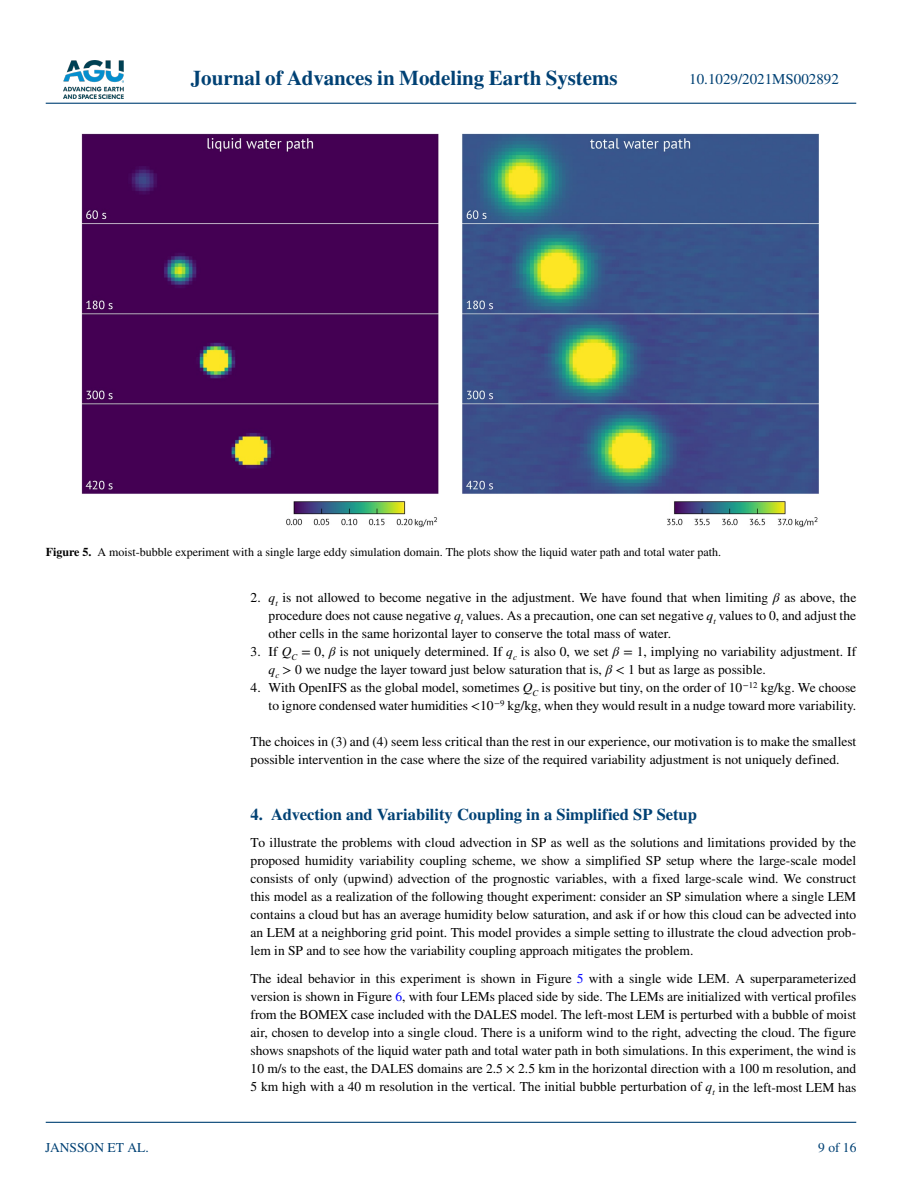
<style>
.page{position:relative;width:902px;height:1183px;background:#fff}
.page>*{position:absolute;margin:0;border:0;box-sizing:border-box;transform-origin:0 0}
.t1{font:700 21px "STIX";color:#004174}
.t2{font:700 16.5px "STIX";color:#004174}
.t3{font:15px "STIX";color:#004174}
.t4{font:13.5px/18px "STIX";color:#000;text-align:justify}
.t5{font:13.5px "STIX";color:#004174}
.t6{font:12px "STIX";color:#000}
.s1{font-weight:700}
.s2{font-style:italic}
.s3{color:#00f}
</style>
<div class="page">
<img style="left:63px;top:60px;width:60px;height:39px">
<hr style="left:46px;top:103px;width:810px;height:1px;background:#004174">
<hr style="left:46px;top:1121px;width:810px;height:1px;background:#004174">
<img style="left:81px;top:134px;width:738px;height:393px">
<h1 class="t1" style="left:191px;top:66px;width:428px">Journal of Advances in Modeling Earth Systems</h1>
<p class="t3" style="left:689px;top:69px;width:151px">10.1029/2021MS002892</p>
<p class="t6" style="left:46px;top:543px;width:677px"><span class="s1">Figure 5.</span> A moist-bubble experiment with a single large eddy simulation domain. The plots show the liquid water path and total water path.</p>
<p class="t4" style="left:268px;top:589px;width:589px;text-indent:-18px">2. <span class="s2">q</span><sub>t</sub> is not allowed to become negative in the adjustment. We have found that when limiting <span class="s2">β</span> as above, the procedure does not cause negative <span class="s2">q</span><sub>t</sub> values. As a precaution, one can set negative <span class="s2">q</span><sub>t</sub> values to 0, and adjust the other cells in the same horizontal layer to conserve the total mass of water.</p>
<p class="t4" style="left:268px;top:643px;width:589px;text-indent:-18px">3. If <span class="s2">Q</span><sub>C</sub> = 0, <span class="s2">β</span> is not uniquely determined. If <span class="s2">q</span><sub>c</sub> is also 0, we set <span class="s2">β</span> = 1, implying no variability adjustment. If <span class="s2">q</span><sub>c</sub> &gt; 0 we nudge the layer toward just below saturation that is, <span class="s2">β</span> &lt; 1 but as large as possible.</p>
<p class="t4" style="left:250px;top:679px;width:607px;text-align:right">4. With OpenIFS as the global model, sometimes <span class="s2">Q</span><sub>C</sub> is positive but tiny, on the order of 10<sup>−12</sup> kg/kg. We choose to ignore condensed water humidities &lt;10<sup>−9</sup> kg/kg, when they would result in a nudge toward more variability.</p>
<p class="t4" style="left:250px;top:733px;width:607px">The choices in (3) and (4) seem less critical than the rest in our experience, our motivation is to make the smallest possible intervention in the case where the size of the required variability adjustment is not uniquely defined.</p>
<p class="t5" style="left:45px;top:1138px;width:105px">JANSSON ET AL.</p>
<p class="t2" style="left:250px;top:804px;width:447px">4. Advection and Variability Coupling in a Simplified SP Setup</p>
<p class="t4" style="left:250px;top:834px;width:607px">To illustrate the problems with cloud advection in SP as well as the solutions and limitations provided by the proposed humidity variability coupling scheme, we show a simplified SP setup where the large-scale model consists of only (upwind) advection of the prognostic variables, with a fixed large-scale wind. We construct this model as a realization of the following thought experiment: consider an SP simulation where a single LEM contains a cloud but has an average humidity below saturation, and ask if or how this cloud can be advected into an LEM at a neighboring grid point. This model provides a simple setting to illustrate the cloud advection prob&shy;lem in SP and to see how the variability coupling approach mitigates the problem.</p>
<p class="t4" style="left:250px;top:970px;width:607px">The ideal behavior in this experiment is shown in Figure <span class="s3">5</span> with a single wide LEM. A superparameterized version is shown in Figure <span class="s3">6</span>, with four LEMs placed side by side. The LEMs are initialized with vertical profiles from the BOMEX case included with the DALES model. The left-most LEM is perturbed with a bubble of moist air, chosen to develop into a single cloud. There is a uniform wind to the right, advecting the cloud. The figure shows snapshots of the liquid water path and total water path in both simulations. In this experiment, the wind is 10 m/s to the east, the DALES domains are 2.5 × 2.5 km in the horizontal direction with a 100 m resolution, and 5 km high with a 40 m resolution in the vertical. The initial bubble perturbation of <span class="s2">q</span><sub>t</sub> in the left-most LEM has</p>
<p class="t5" style="left:818px;top:1138px;width:40px">9 of 16</p>
</div>
